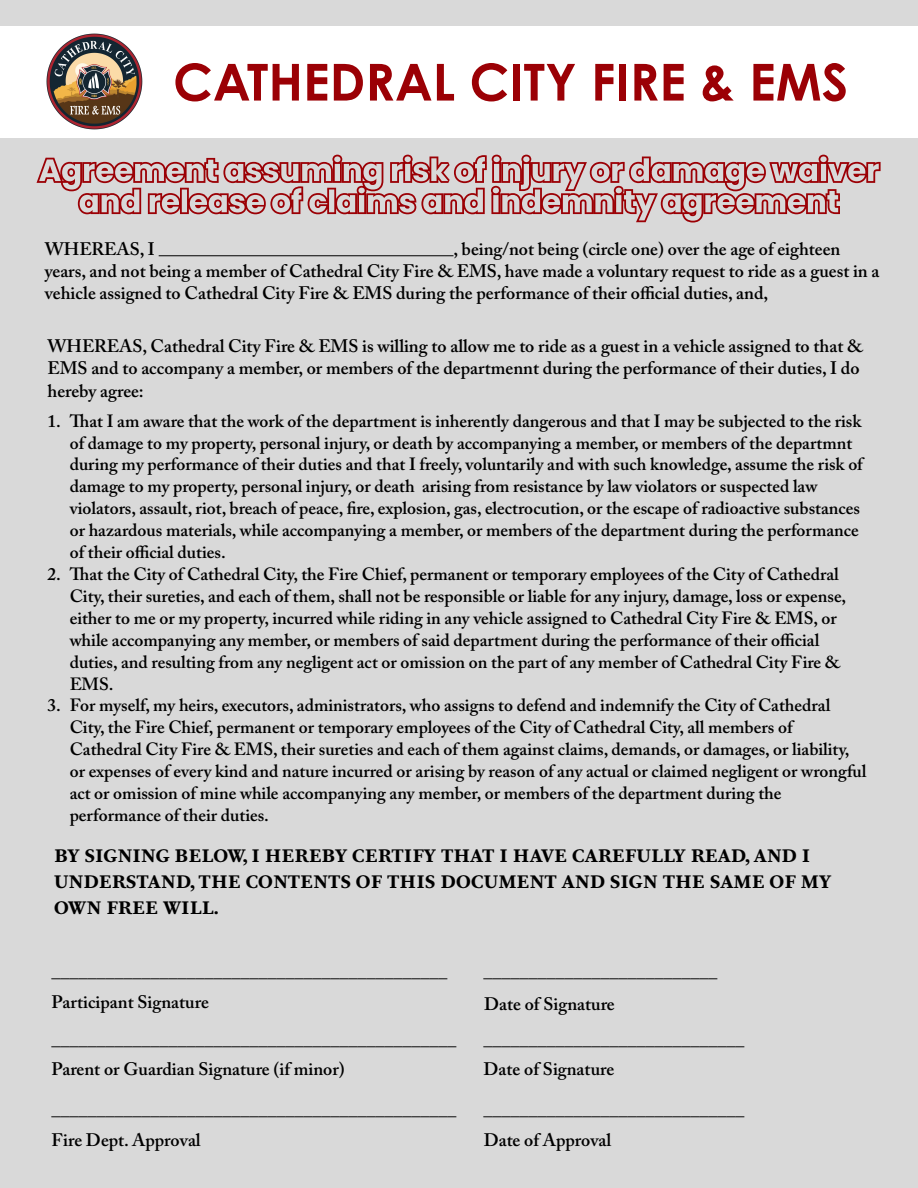
<style>
.page{position:relative;width:918px;height:1188px;background:#d9d9d9}
.page>*{position:absolute;margin:0;border:0;box-sizing:border-box;transform-origin:0 0}
.t1{font:700 51px "Century Gothic Pro";color:#9b0005}
.t2{font:600 18px/22.4px "Adobe Caslon Pro";color:#000}
.t3{font:18px "Giovanni Std";color:#000}
.t4{font:700 18px/25.8px "PS Fournier Std Petit";color:#000}
.t5{font:600 17.7px/21.9px "Adobe Caslon Pro";color:#000}
</style>
<div class="page">
<hr style="left:159px;top:255px;width:295px;height:1px;background:#000">
<div style="left:0;top:26px;width:918px;height:111px;background:#fff"></div>
<img style="left:46px;top:33px;width:97px;height:97px">
<svg style="left:37px;top:155px;width:844px;height:68px"></svg>
<h1 class="t1" style="left:173px;top:50px;width:677px">CATHEDRAL CITY FIRE &amp; EMS</h1>
<p class="t2" style="left:45px;top:237px;width:836px;text-indent:409px">, being/not being (circle one) over the age of eighteen years, and not being a member of Cathedral City Fire &amp; EMS, have made a voluntary request to ride as a guest in a vehicle assigned to Cathedral City Fire &amp; EMS during the performance of their official duties, and,</p>
<p class="t2" style="left:48px;top:335px;width:817px">WHEREAS, Cathedral City Fire &amp; EMS is willing to allow me to ride as a guest in a vehicle assigned to that &amp;<br>EMS and to accompany a member, or members of the departmennt during the performance of their duties, I do hereby agree:</p>
<p class="t5" style="left:70px;top:410px;width:795px;text-indent:-22px">1. That I am aware that the work of the department is inherently dangerous and that I may be subjected to the risk of damage to my property, personal injury, or death by accompanying a member, or members of the departmnt during my performance of their duties and that I freely, voluntarily and with such knowledge, assume the risk of damage to my property, personal injury, or death arising from resistance by law violators or suspected law violators, assault, riot, breach of peace, fire, explosion, gas, electrocution, or the escape of radioactive substances or hazardous materials, while accompanying a member, or members of the department during the performance of their official duties.</p>
<p class="t5" style="left:70px;top:563px;width:778px;text-indent:-22px">2. That the City of Cathedral City, the Fire Chief, permanent or temporary employees of the City of Cathedral City, their sureties, and each of them, shall not be responsible or liable for any injury, damage, loss or expense, either to me or my property, incurred while riding in any vehicle assigned to Cathedral City Fire &amp; EMS, or while accompanying any member, or members of said department during the performance of their official duties, and resulting from any negligent act or omission on the part of any member of Cathedral City Fire &amp; EMS.</p>
<p class="t5" style="left:70px;top:694px;width:798px;text-indent:-22px">3. For myself, my heirs, executors, administrators, who assigns to defend and indemnify the City of Cathedral City, the Fire Chief, permanent or temporary employees of the City of Cathedral City, all members of Cathedral City Fire &amp; EMS, their sureties and each of them against claims, demands, or damages, or liability, or expenses of every kind and nature incurred or arising by reason of any actual or claimed negligent or wrongful act or omission of mine while accompanying any member, or members of the department during the performance of their duties.</p>
<p class="t4" style="left:54px;top:843px;width:779px">BY SIGNING BELOW, I HEREBY CERTIFY THAT I HAVE CAREFULLY READ, AND I<br>UNDERSTAND, THE CONTENTS OF THIS DOCUMENT AND SIGN THE SAME OF MY<br>OWN FREE WILL.</p>
<p class="t2" style="left:45px;top:237px;width:112px">WHEREAS, I</p>
<p class="t3" style="left:52px;top:961px;width:397px">____________________________________________</p>
<p class="t3" style="left:484px;top:961px;width:235px">__________________________</p>
<p class="t2" style="left:52px;top:990px;width:159px">Participant Signature</p>
<p class="t2" style="left:484px;top:993px;width:132px">Date of Signature</p>
<p class="t3" style="left:52px;top:1029px;width:407px">_____________________________________________</p>
<p class="t3" style="left:484px;top:1029px;width:262px">_____________________________</p>
<p class="t2" style="left:52px;top:1058px;width:295px">Parent or Guardian Signature (if minor)</p>
<p class="t2" style="left:484px;top:1058px;width:132px">Date of Signature</p>
<p class="t3" style="left:52px;top:1099px;width:407px">_____________________________________________</p>
<p class="t3" style="left:484px;top:1099px;width:262px">_____________________________</p>
<p class="t2" style="left:52px;top:1128px;width:151px">Fire Dept. Approval</p>
<p class="t2" style="left:484px;top:1128px;width:129px">Date of Approval</p>
</div>
